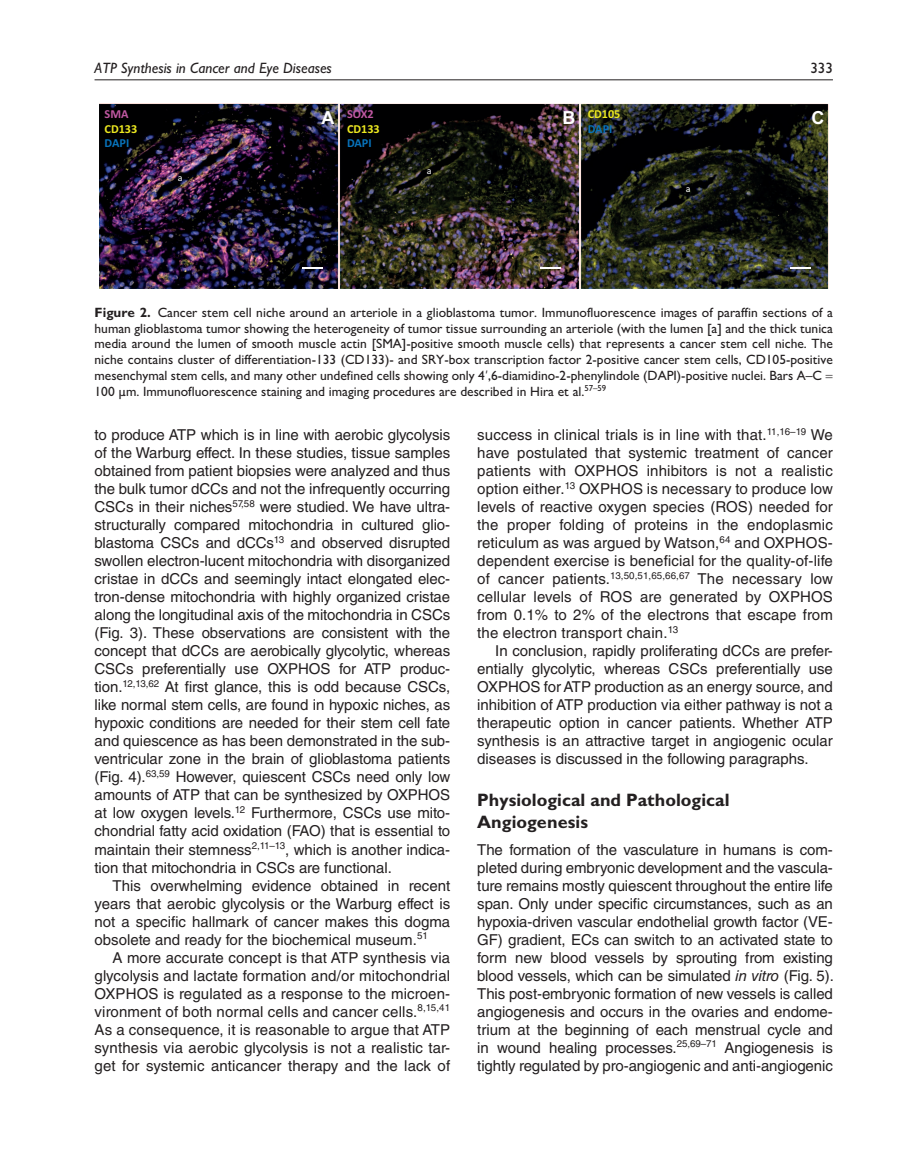
<style>
.page{position:relative;width:905px;height:1175px;background:#fff}
.page>*{position:absolute;margin:0;border:0;box-sizing:border-box;transform-origin:0 0}
.t1{font:700 18px/21px "Gill Sans MT Pro";color:#231f20}
.t2{font:700 18px "Arial";color:#fff}
.t3{font:15px/18px "Helvetica LT Std";letter-spacing:-.005em;color:#231f20;text-align:justify}
.t4{font:italic 500 15px "Gill Sans MT Pro";color:#231f20}
.t5{font:500 15px "Gill Sans MT Pro";color:#231f20}
.t6{font:500 13.5px/15.8px "Gill Sans MT Pro";color:#231f20}
.t7{font:700 12.3px "Calibri";letter-spacing:-.005em;color:#ece820}
.t8{font:700 12.3px "Calibri";color:#0873bb}
.t9{font:700 12.3px "Calibri";color:#c058a2}
.t10{font:9.9px "Calibri";color:#fff}
.s1{font-weight:700}
.s2{font-family:"Segoe UI";font-weight:400}
.s3{font-style:italic}
</style>
<div class="page">
<hr style="left:94px;top:80px;width:738px;height:1px;background:#231f20">
<img style="left:340px;top:104px;width:488px;height:185px">
<img style="left:99px;top:104px;width:239px;height:185px">
<hr style="left:302px;top:267px;width:20px;height:2px;background:#fff">
<hr style="left:540px;top:267px;width:20px;height:2px;background:#fff">
<hr style="left:790px;top:267px;width:20px;height:2px;background:#fff">
<p class="t4" style="left:94px;top:59px;width:239px">ATP Synthesis in Cancer and Eye Diseases</p>
<p class="t5" style="left:810px;top:59px;width:24px">333</p>
<p class="t9" style="left:105px;top:105px;width:25px">SMA</p>
<p class="t7" style="left:105px;top:120px;width:34px">CD133</p>
<p class="t8" style="left:105px;top:134px;width:26px">DAPI</p>
<p class="t10" style="left:178px;top:170px;width:6px">a</p>
<p class="t9" style="left:347px;top:105px;width:28px">SOX2</p>
<p class="t7" style="left:347px;top:120px;width:34px">CD133</p>
<p class="t8" style="left:347px;top:134px;width:26px">DAPI</p>
<p class="t7" style="left:587px;top:105px;width:34px">CD105</p>
<p class="t8" style="left:587px;top:120px;width:26px">DAPI</p>
<p class="t2" style="left:321px;top:104px;width:14px">A</p>
<p class="t2" style="left:562px;top:104px;width:14px">B</p>
<p class="t2" style="left:811px;top:104px;width:14px">C</p>
<p class="t10" style="left:426px;top:164px;width:6px">a</p>
<p class="t10" style="left:686px;top:182px;width:6px">a</p>
<p class="t6" style="left:94px;top:304px;width:740px"><span class="s1">Figure 2.</span> Cancer stem cell niche around an arteriole in a glioblastoma tumor. Immunofluorescence images of paraffin sections of a human glioblastoma tumor showing the heterogeneity of tumor tissue surrounding an arteriole (with the lumen [a] and the thick tunica media around the lumen of smooth muscle actin [SMA]-positive smooth muscle cells) that represents a cancer stem cell niche. The niche contains cluster of differentiation-133 (CD133)- and SRY-box transcription factor 2-positive cancer stem cells, CD105-positive mesenchymal stem cells, and many other undefined cells showing only 4<span class="s2">′</span>,6-diamidino-2-phenylindole (DAPI)-positive nuclei. Bars A–C 100 µm. Immunofluorescence staining and imaging procedures are described in Hira et al.<sup>57–59</sup></p>
<p class="t3" style="left:94px;top:426px;width:357px">to produce ATP which is in line with aerobic glycolysis of the Warburg effect. In these studies, tissue samples obtained from patient biopsies were analyzed and thus the bulk tumor dCCs and not the infrequently occurring CSCs in their niches<sup>57,58</sup> were studied. We have ultra&shy;structurally compared mitochondria in cultured glio&shy;blastoma CSCs and dCCs<sup>13</sup> and observed disrupted swollen electron-lucent mitochondria with disorganized cristae in dCCs and seemingly intact elongated elec&shy;tron-dense mitochondria with highly organized cristae along the longitudinal axis of the mitochondria in CSCs (Fig. 3). These observations are consistent with the concept that dCCs are aerobically glycolytic, whereas CSCs preferentially use OXPHOS for ATP produc&shy;tion.<sup>12,13,62</sup> At first glance, this is odd because CSCs, like normal stem cells, are found in hypoxic niches, as hypoxic conditions are needed for their stem cell fate and quiescence as has been demonstrated in the sub&shy;ventricular zone in the brain of glioblastoma patients (Fig. 4).<sup>63,59</sup> However, quiescent CSCs need only low amounts of ATP that can be synthesized by OXPHOS at low oxygen levels.<sup>12</sup> Furthermore, CSCs use mito&shy;chondrial fatty acid oxidation (FAO) that is essential to maintain their stemness<sup>2,11–13</sup>, which is another indica&shy;tion that mitochondria in CSCs are functional.</p>
<p class="t3" style="left:95px;top:876px;width:357px;text-indent:18px">This overwhelming evidence obtained in recent years that aerobic glycolysis or the Warburg effect is not a specific hallmark of cancer makes this dogma obsolete and ready for the biochemical museum.<sup>51</sup></p>
<p class="t3" style="left:94px;top:948px;width:357px;text-indent:18px">A more accurate concept is that ATP synthesis via glycolysis and lactate formation and/or mitochondrial OXPHOS is regulated as a response to the microen&shy;vironment of both normal cells and cancer cells.<sup>8,15,41<br></sup>As a consequence, it is reasonable to argue that ATP synthesis via aerobic glycolysis is not a realistic tar&shy;get for systemic anticancer therapy and the lack of</p>
<p class="t3" style="left:477px;top:426px;width:357px">success in clinical trials is in line with that.<sup>11,16–19</sup> We have postulated that systemic treatment of cancer patients with OXPHOS inhibitors is not a realistic option either.<sup>13</sup> OXPHOS is necessary to produce low levels of reactive oxygen species (ROS) needed for the proper folding of proteins in the endoplasmic reticulum as was argued by Watson,<sup>64</sup> and OXPHOS&shy;dependent exercise is beneficial for the quality-of-life of cancer patients.<sup>13,50,51,65,66,67</sup> The necessary low cellular levels of ROS are generated by OXPHOS from 0.1% to 2% of the electrons that escape from the electron transport chain.<sup>13</sup></p>
<p class="t3" style="left:477px;top:642px;width:357px;text-indent:18px">In conclusion, rapidly proliferating dCCs are prefer&shy;entially glycolytic, whereas CSCs preferentially use OXPHOS for ATP production as an energy source, and inhibition of ATP production via either pathway is not a therapeutic option in cancer patients. Whether ATP synthesis is an attractive target in angiogenic ocular diseases is discussed in the following paragraphs.</p>
<p class="t1" style="left:477px;top:789px;width:254px">Physiological and Pathological<br>Angiogenesis</p>
<p class="t3" style="left:477px;top:840px;width:358px;text-align:left">The formation of the vasculature in humans is com&shy;pleted during embryonic development and the vascula&shy;ture remains mostly quiescent throughout the entire life span. Only under specific circumstances, such as an hypoxia-driven vascular endothelial growth factor (VE-GF) gradient, ECs can switch to an activated state to form new blood vessels by sprouting from existing blood vessels, which can be simulated <span class="s3">in vitro</span> (Fig. 5).<br>This post-embryonic formation of new vessels is called angiogenesis and occurs in the ovaries and endome&shy;trium at the beginning of each menstrual cycle and in wound healing processes.<sup>25,69–71</sup> Angiogenesis is tightly regulated by pro-angiogenic and anti-angiogenic</p>
</div>
